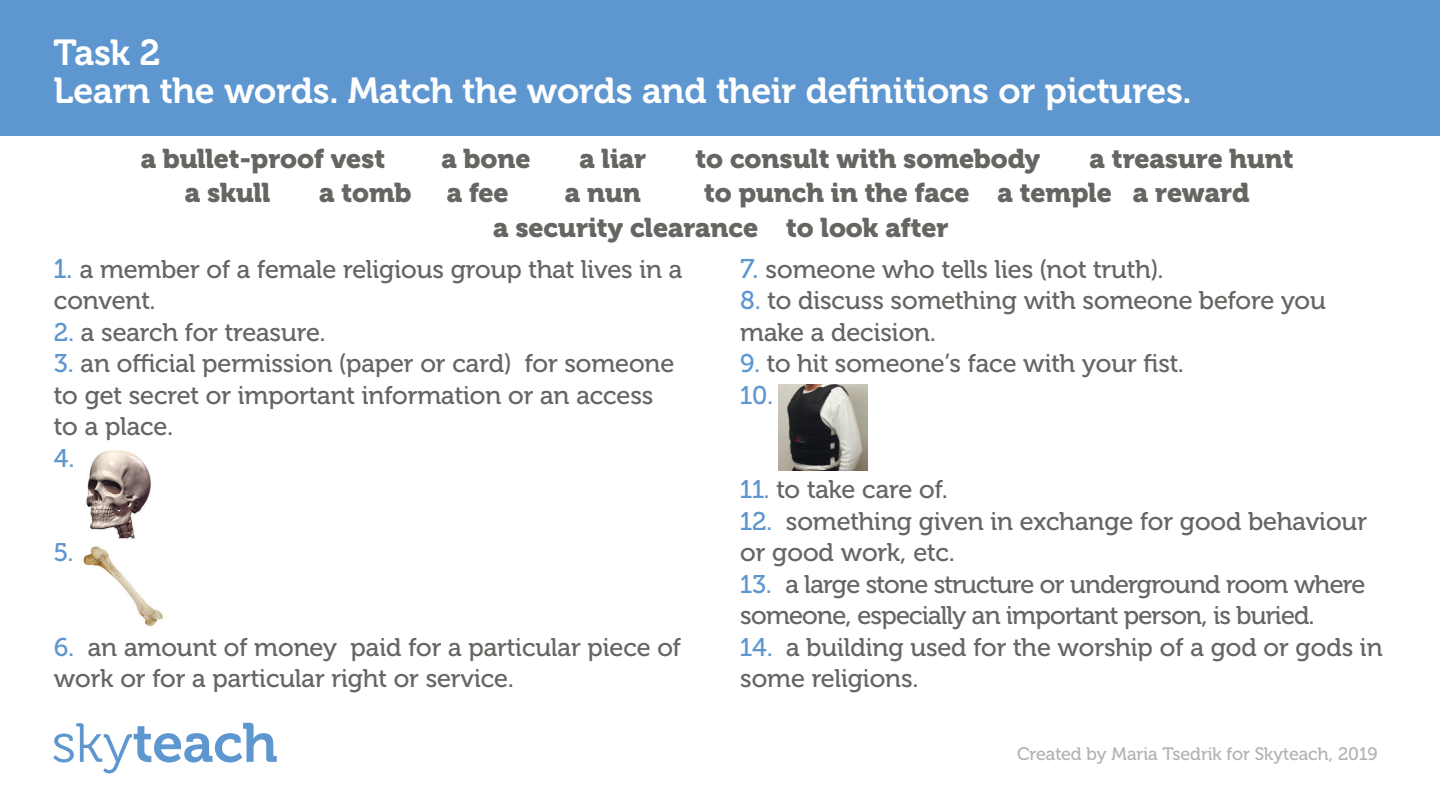
<style>
.page{position:relative;width:1440px;height:810px;background:#fff}
.page>*{position:absolute;margin:0;border:0;box-sizing:border-box;transform-origin:0 0}
.t1{font:36px/37.5px "Museo Cyrl 700";color:#fff}
.t2{font:27px/34.5px "Museo Cyrl 900";color:#666562}
.t3{font:25.5px/31.5px "Museo Cyrl 500";color:#666562}
.t4{font:25.5px/31.5px "Museo Cyrl 500";letter-spacing:-.025em;color:#666562}
.t5{font:25.5px "Museo Cyrl 500";color:#5e97d0}
.t6{font:18px "Museo Cyrl 500";color:#666562}
.s1{font-size:27px;color:#5e97d0}
.s2{color:#5e97d0}
</style>
<div class="page">
<div style="left:0;top:0;width:1440px;height:136px;background:#5e97d0"></div>
<svg style="left:53px;top:723px;width:224px;height:50px"></svg>
<img style="left:86px;top:450px;width:65px;height:89px">
<img style="left:83px;top:546px;width:80px;height:81px">
<img style="left:778px;top:385px;width:90px;height:86px">
<h1 class="t1" style="left:54px;top:35px;width:1139px">Task 2<br>Learn the words. Match the words and their definitions or pictures.</h1>
<p class="t2" style="left:141px;top:141px;width:246px">a bullet-proof vest</p>
<p class="t2" style="left:441px;top:141px;width:91px">a bone</p>
<p class="t2" style="left:580px;top:141px;width:68px">a liar</p>
<p class="t2" style="left:695px;top:141px;width:346px">to consult with somebody</p>
<p class="t2" style="left:1090px;top:141px;width:206px">a treasure hunt</p>
<p class="t2" style="left:185px;top:176px;width:87px">a skull</p>
<p class="t2" style="left:319px;top:176px;width:94px">a tomb</p>
<p class="t2" style="left:447px;top:176px;width:63px">a fee</p>
<p class="t2" style="left:565px;top:176px;width:78px">a nun</p>
<p class="t2" style="left:493px;top:176px;width:758px;text-indent:211px">to punch in the face a temple a reward a security clearance to look after</p>
<p class="t3" style="left:54px;top:254px;width:630px"><span class="s1">1.</span> a member of a female religious group that lives in a convent.</p>
<p class="t3" style="left:54px;top:317px;width:273px"><span class="s2">2.</span> a search for treasure.</p>
<p class="t3" style="left:54px;top:348px;width:622px"><span class="s2">3.</span> an official permission (paper or card) for someone to get secret or important information or an access to a place.</p>
<p class="t5" style="left:54px;top:444px;width:22px">4.</p>
<p class="t3" style="left:740px;top:254px;width:424px"><span class="s1">7.</span> someone who tells lies (not truth).</p>
<p class="t3" style="left:740px;top:285px;width:587px"><span class="s2">8.</span> to discuss something with someone before you make a decision.</p>
<p class="t3" style="left:740px;top:348px;width:445px"><span class="s2">9.</span> to hit someone’s face with your fist.<br><span class="s2">10.</span></p>
<p class="t5" style="left:54px;top:539px;width:21px">5.</p>
<p class="t3" style="left:54px;top:632px;width:629px"><span class="s2">6.</span> an amount of money paid for a particular piece of work or for a particular right or service.</p>
<p class="t3" style="left:740px;top:474px;width:209px"><span class="s2">11.</span> to take care of.</p>
<p class="t3" style="left:740px;top:506px;width:628px"><span class="s2">12.</span> something given in exchange for good behaviour or good work, etc.</p>
<p class="t4" style="left:740px;top:569px;width:627px"><span class="s2">13.</span> a large stone structure or underground room where someone, especially an important person, is buried.</p>
<p class="t3" style="left:740px;top:632px;width:644px"><span class="s2">14.</span> a building used for the worship of a god or gods in some religions.</p>
<p class="t6" style="left:1017px;top:744px;width:362px">Created by Maria Tsedrik for Skyteach, 2019</p>
</div>
